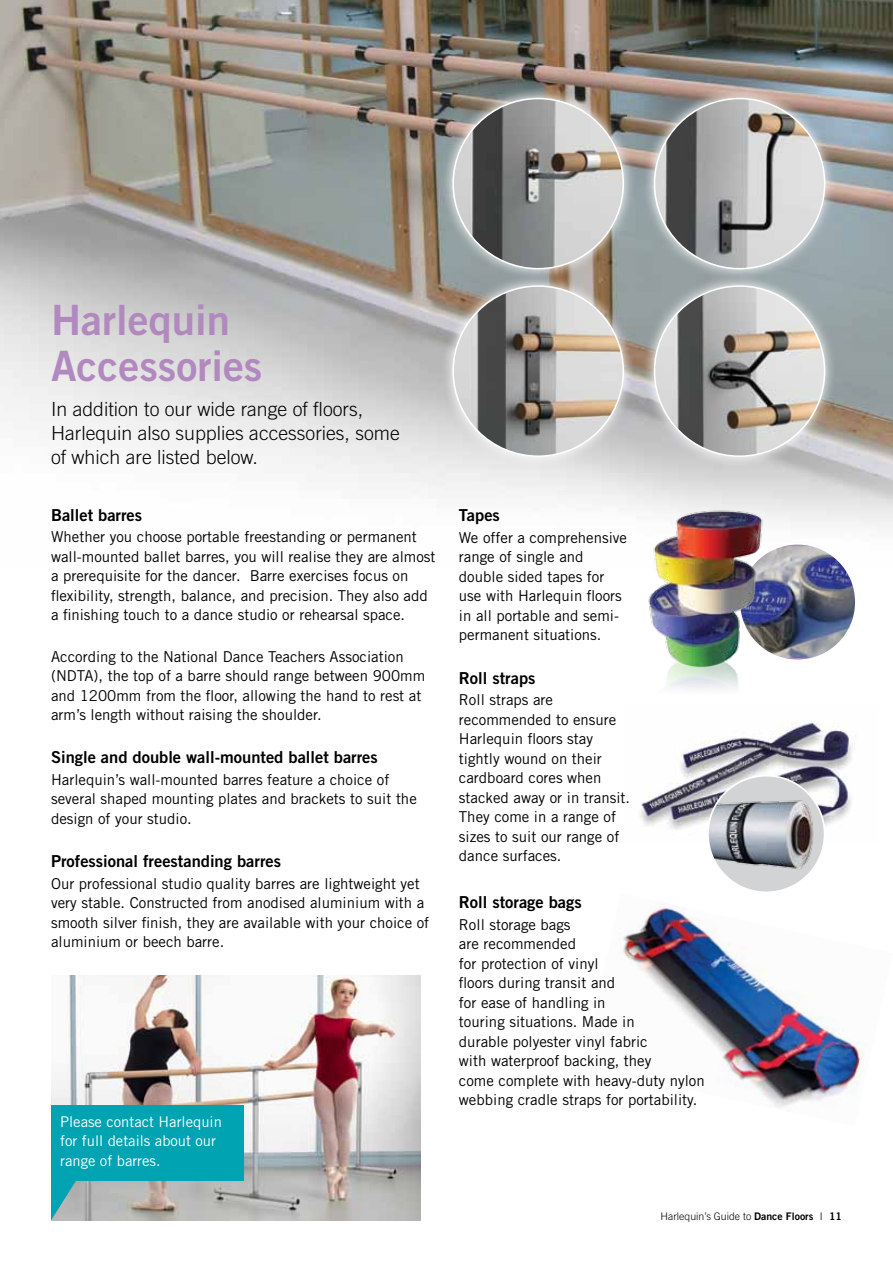
<style>
.page{position:relative;width:893px;height:1263px;background:#fff}
.page>*{position:absolute;margin:0;border:0;box-sizing:border-box;transform-origin:0 0}
.t1{font:41.85px/45.3px "Trade Gothic LT Std Bd 2";color:#b189be}
.t2{font:300 19.5px/24px "Trade Gothic LT Std";color:#000}
.t3{font:16.5px "Trade Gothic LT Std Bd 2";color:#000}
.t4{font:15px/19.5px "Trade Gothic LT Std";color:#000}
.t5{font:14.85px/19.2px "Trade Gothic LT Std";color:#fff}
.t6{font:300 10.5px "Trade Gothic LT Std";color:#000}
.s1{font-family:"Trade Gothic LT Std Bd 2";font-weight:400}
</style>
<div class="page">
<img style="left:623px;top:903px;width:241px;height:205px">
<img style="left:640px;top:722px;width:213px;height:108px">
<img style="left:0;top:0;width:893px;height:528px">
<svg style="left:642px;top:281px;width:195px;height:188px;background:#b4b6b6"></svg>
<img style="left:654px;top:286px;width:171px;height:170px;border-radius:85px">
<svg style="left:441px;top:281px;width:195px;height:188px;background:#c2c0bc"></svg>
<img style="left:453px;top:286px;width:170px;height:170px;border-radius:85px">
<svg style="left:642px;top:86px;width:195px;height:195px;background:#a2a4a5"></svg>
<img style="left:654px;top:99px;width:171px;height:170px;border-radius:85px">
<img style="left:441px;top:86px;width:195px;height:195px">
<img style="left:453px;top:99px;width:170px;height:170px;border-radius:85px">
<img style="left:51px;top:976px;width:370px;height:244px">
<div style="left:51px;top:1105px;width:192px;height:76px;background:#00a3b1"></div>
<svg style="left:51px;top:1181px;width:36px;height:39px"></svg>
<div style="left:708px;top:776px;width:116px;height:116px;background:#d1d3d4;border-radius:50%"></div>
<img style="left:708px;top:792px;width:108px;height:84px">
<div style="left:707px;top:775px;width:118px;height:118px;border:2px solid #fff;border-radius:50%"></div>
<img style="left:769px;top:546px;width:85px;height:112px">
<img style="left:643px;top:505px;width:126px;height:184px">
<h1 class="t1" style="left:51px;top:297px;width:213px">Harlequin<br>Accessories</h1>
<h2 class="t2" style="left:51px;top:397px;width:350px">In addition to our wide range of floors,<br>Harlequin also supplies accessories, some of which are listed below.</h2>
<p class="t3" style="left:51px;top:505px;width:93px">Ballet barres</p>
<p class="t4" style="left:51px;top:527px;width:386px">Whether you choose portable freestanding or permanent wall-mounted ballet barres, you will realise they are almost a prerequisite for the dancer. Barre exercises focus on flexibility, strength, balance, and precision. They also add a finishing touch to a dance studio or rehearsal space.</p>
<p class="t4" style="left:51px;top:646px;width:376px">According to the National Dance Teachers Association (NDTA), the top of a barre should range between 900mm and 1200mm from the floor, allowing the hand to rest at arm’s length without raising the shoulder.</p>
<p class="t3" style="left:51px;top:747px;width:328px">Single and double wall-mounted ballet barres</p>
<p class="t4" style="left:51px;top:770px;width:367px">Harlequin’s wall-mounted barres feature a choice of several shaped mounting plates and brackets to suit the design of your studio.</p>
<p class="t3" style="left:51px;top:851px;width:232px">Professional freestanding barres</p>
<p class="t4" style="left:51px;top:873px;width:380px">Our professional studio quality barres are lightweight yet very stable. Constructed from anodised aluminium with a smooth silver finish, they are available with your choice of aluminium or beech barre.</p>
<p class="t5" style="left:60px;top:1112px;width:163px">Please contact Harlequin for full details about our range of barres.</p>
<p class="t3" style="left:459px;top:505px;width:42px">Tapes</p>
<p class="t4" style="left:459px;top:528px;width:170px">We offer a comprehensive range of single and double sided tapes for use with Harlequin floors in all portable and semi&shy;permanent situations.</p>
<p class="t3" style="left:459px;top:667px;width:78px">Roll straps</p>
<p class="t4" style="left:459px;top:690px;width:173px">Roll straps are recommended to ensure<br>Harlequin floors stay tightly wound on their cardboard cores when stacked away or in transit.<br>They come in a range of sizes to suit our range of dance surfaces.</p>
<p class="t3" style="left:459px;top:892px;width:124px">Roll storage bags</p>
<p class="t4" style="left:459px;top:914px;width:247px">Roll storage bags<br>are recommended<br>for protection of vinyl<br>floors during transit and<br>for ease of handling in<br>touring situations. Made in<br>durable polyester vinyl fabric<br>with waterproof backing, they<br>come complete with heavy-duty nylon webbing cradle straps for portability.</p>
<p class="t6" style="left:661px;top:1209px;width:183px">Harlequin’s Guide to <span class="s1">Dance Floors</span> I <span class="s1">11</span></p>
</div>
